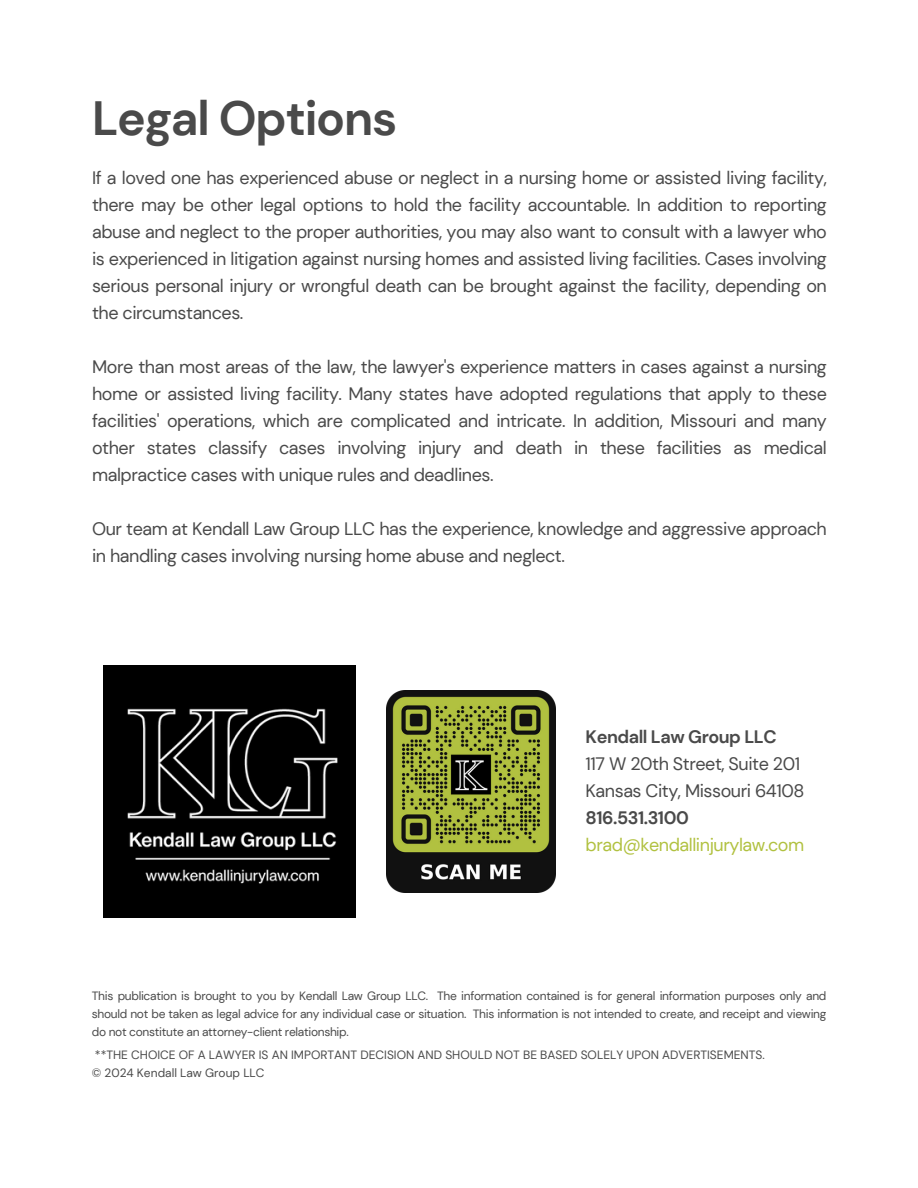
<style>
.page{position:relative;width:918px;height:1188px;background:#fff}
.page>*{position:absolute;margin:0;border:0;box-sizing:border-box;transform-origin:0 0}
.t1{font:700 48px "DM Sans";letter-spacing:-.025em;color:#4a4a4a}
.t2{font:18px/27px "DM Sans";letter-spacing:-.025em;color:#4a4a4a;text-align:justify}
.t3{font:12px/18px "DM Sans";color:#4a4a4a;text-align:justify}
.s1{font-weight:700}
.s2{color:#b1c140}
</style>
<div class="page">
<img style="left:104px;top:665px;width:252px;height:252px">
<img style="left:387px;top:690px;width:168px;height:203px">
<h2 class="t1" style="left:92px;top:88px;width:307px">Legal Options</h2>
<h1 class="t2" style="left:92px;top:164px;width:736px">If a loved one has experienced abuse or neglect in a nursing home or assisted living facility, there may be other legal options to hold the facility accountable. In addition to reporting abuse and neglect to the proper authorities, you may also want to consult with a lawyer who is experienced in litigation against nursing homes and assisted living facilities. Cases involving serious personal injury or wrongful death can be brought against the facility, depending on the circumstances.</h1>
<h2 class="t2" style="left:92px;top:353px;width:736px">More than most areas of the law, the lawyer's experience matters in cases against a nursing home or assisted living facility. Many states have adopted regulations that apply to these facilities' operations, which are complicated and intricate. In addition, Missouri and many other states classify cases involving injury and death in these facilities as medical malpractice cases with unique rules and deadlines.</h2>
<h2 class="t2" style="left:92px;top:515px;width:736px">Our team at Kendall Law Group LLC has the experience, knowledge and aggressive approach in handling cases involving nursing home abuse and neglect.</h2>
<p class="t2" style="left:586px;top:723px;width:220px;text-align:left"><span class="s1">Kendall Law Group LLC<br></span>117 W 20th Street, Suite 201<br>Kansas City, Missouri 64108<br><span class="s1">816.531.3100 </span><span class="s2">brad@kendallinjurylaw.com</span></p>
<h2 class="t3" style="left:92px;top:987px;width:736px">This publication is brought to you by Kendall Law Group LLC. The information contained is for general information purposes only and should not be taken as legal advice for any individual case or situation. This information is not intended to create, and receipt and viewing do not constitute an attorney-client relationship.</h2>
<p class="t3" style="left:95px;top:1046px;width:671px">**THE CHOICE OF A LAWYER IS AN IMPORTANT DECISION AND SHOULD NOT BE BASED SOLELY UPON ADVERTISEMENTS.</p>
<p class="t3" style="left:92px;top:1064px;width:174px">© 2024 Kendall Law Group LLC</p>
</div>
